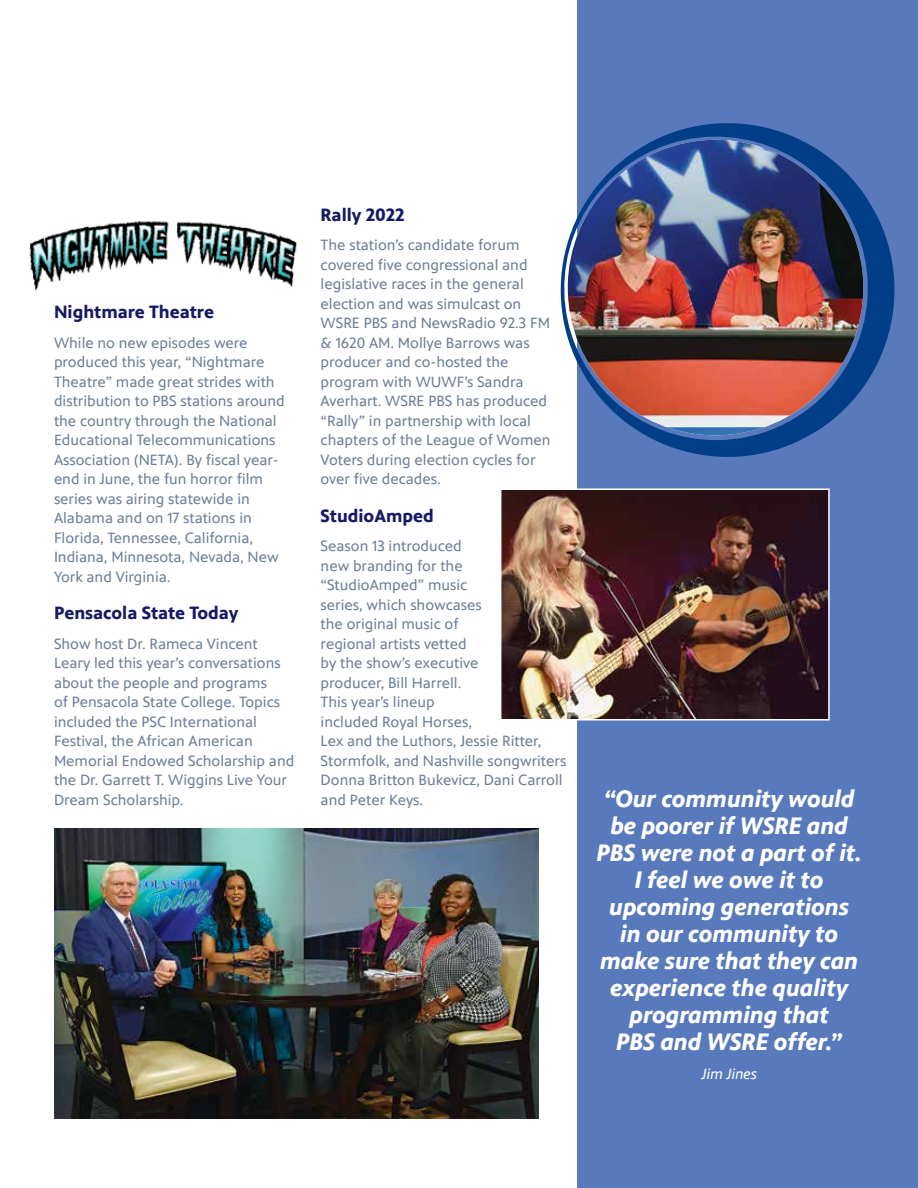
<style>
.page{position:relative;width:918px;height:1188px;background:#fff}
.page>*{position:absolute;margin:0;border:0;box-sizing:border-box;transform-origin:0 0}
.t1{font:italic 700 24px/27px "PBS Sans";color:#fff;text-align:center}
.t2{font:700 18px "PBS Sans";color:#161a64}
.t3{font:15px/19.5px "PBS Sans";color:#6c7e97}
.t4{font:italic 15px "PBS Sans";color:#fff}
</style>
<div class="page">
<div style="left:578px;top:0;width:340px;height:1188px;background:#587abc"></div>
<img style="left:54px;top:829px;width:485px;height:290px">
<img style="left:503px;top:491px;width:324px;height:227px">
<div style="left:500px;top:488px;width:330px;height:233px;border:2px solid #fff"></div>
<svg style="left:560px;top:99px;width:335px;height:382px"></svg>
<img style="left:29px;top:220px;width:269px;height:71px">
<img style="left:568px;top:140px;width:295px;height:295px;border-radius:148px">
<p class="t2" style="left:54px;top:302px;width:162px">Nightmare Theatre</p>
<p class="t3" style="left:54px;top:333px;width:232px">While no new episodes were produced this year, “Nightmare<br>Theatre” made great strides with distribution to PBS stations around the country through the National<br>Educational Telecommunications<br>Association (NETA). By fiscal year&shy;end in June, the fun horror film series was airing statewide in<br>Alabama and on 17 stations in<br>Florida, Tennessee, California,<br>Indiana, Minnesota, Nevada, New<br>York and Virginia.</p>
<p class="t2" style="left:54px;top:603px;width:186px">Pensacola State Today</p>
<p class="t3" style="left:54px;top:634px;width:242px">Show host Dr. Rameca Vincent<br>Leary led this year’s conversations about the people and programs<br>of Pensacola State College. Topics included the PSC International<br>Festival, the African American<br>Memorial Endowed Scholarship and the Dr. Garrett T. Wiggins Live Your<br>Dream Scholarship.</p>
<p class="t2" style="left:321px;top:204px;width:85px">Rally 2022</p>
<p class="t3" style="left:321px;top:235px;width:231px">The station’s candidate forum covered five congressional and legislative races in the general election and was simulcast on<br>WSRE PBS and NewsRadio 92.3 FM &amp; 1620 AM. Mollye Barrows was producer and co-hosted the program with WUWF’s Sandra<br>Averhart. WSRE PBS has produced “Rally” in partnership with local chapters of the League of Women<br>Voters during election cycles for over five decades.</p>
<p class="t2" style="left:321px;top:505px;width:115px">StudioAmped</p>
<p class="t3" style="left:321px;top:537px;width:247px">Season 13 introduced<br>new branding for the “StudioAmped” music<br>series, which showcases<br>the original music of<br>regional artists vetted<br>by the show’s executive<br>producer, Bill Harrell.<br>This year’s lineup<br>included Royal Horses,<br>Lex and the Luthors, Jessie Ritter,<br>Stormfolk, and Nashville songwriters<br>Donna Britton Bukevicz, Dani Carroll and Peter Keys.</p>
<h1 class="t1" style="left:597px;top:785px;width:267px">“Our community would be poorer if WSRE and<br>PBS were not a part of it.<br>I feel we owe it to upcoming generations in our community to make sure that they can experience the quality programming that<br>PBS and WSRE offer.”</h1>
<p class="t4" style="left:702px;top:1066px;width:57px">Jim Jines</p>
</div>
